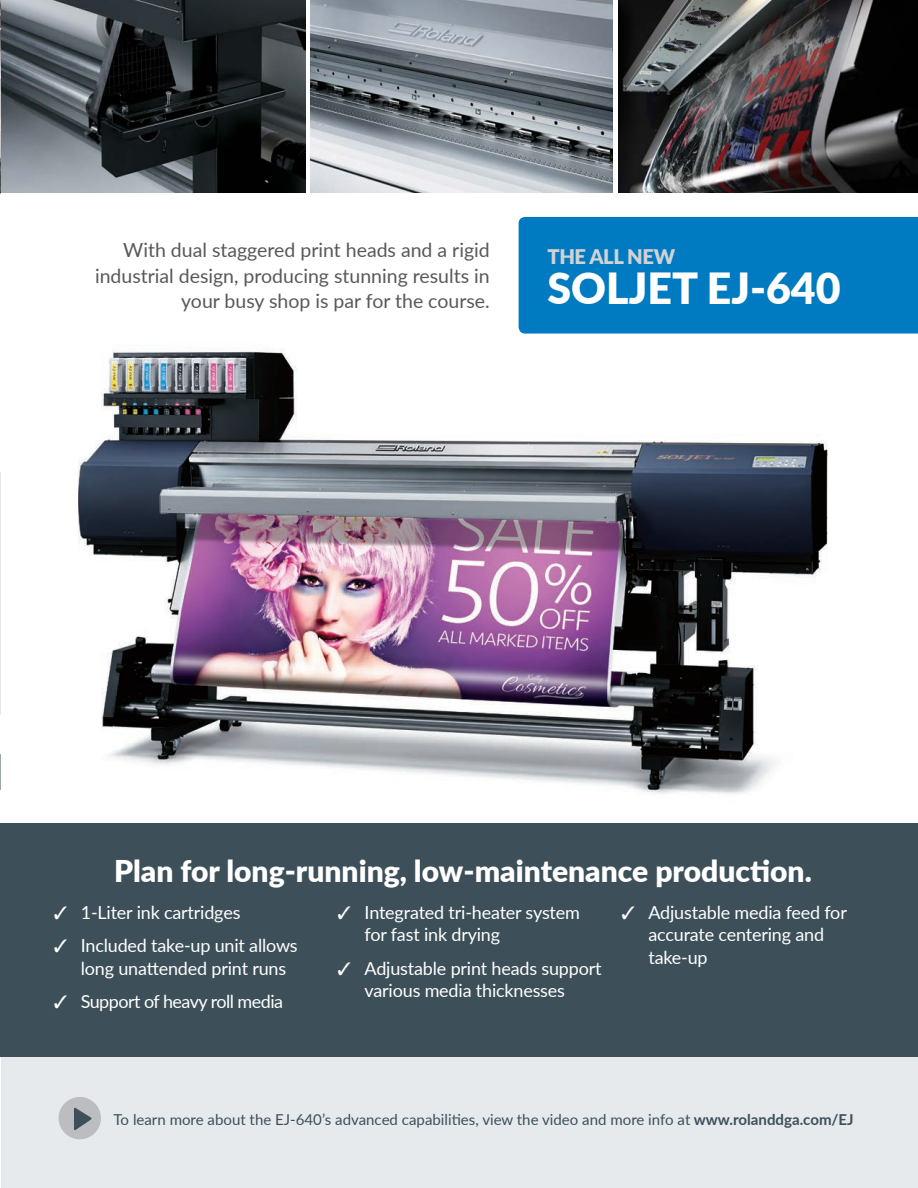
<style>
.page{position:relative;width:918px;height:1188px;background:#fff}
.page>*{position:absolute;margin:0;border:0;box-sizing:border-box;transform-origin:0 0}
.t1{font:900 42.9px "Lato";color:#fff}
.t2{font:900 30px "Lato";color:#fff}
.t3{font:900 20.1px "Lato";letter-spacing:-.02em;color:#d1d2d4}
.t4{font:19.5px/25.5px "Lato";color:#57585a;text-align:right}
.t5{font:18px/22.5px "Lato";letter-spacing:-.01em;color:#fff}
.t6{font:18px "Lato";letter-spacing:-.03em;color:#fff}
.t7{font:15px "Lato";color:#3d4f59}
.s1{font-weight:700}
</style>
<div class="page">
<img style="left:78px;top:321px;width:750px;height:473px">
<div style="left:2px;top:1053px;width:916px;height:135px;background:#e6eaed"></div>
<hr style="left:0;top:472px;width:1px;height:244px;background:#e6eaed">
<div style="left:1px;top:824px;width:917px;height:233px;background:#3d4f59"></div>
<div style="left:519px;top:217px;width:399px;height:117px;background:#007ac0"></div>
<img style="left:0;top:0;width:305px;height:193px">
<img style="left:618px;top:0;width:300px;height:193px">
<img style="left:311px;top:0;width:302px;height:193px">
<hr style="left:0;top:754px;width:1px;height:36px;background:#3b505a">
<hr style="left:0;top:158px;width:1px;height:35px;background:#3b505a">
<div style="left:59px;top:1097px;width:42px;height:42px;background:#bcbdc0;border-radius:50%"></div>
<svg style="left:74px;top:1107px;width:18px;height:24px"></svg>
<p class="t4" style="left:95px;top:237px;width:396px">With dual staggered print heads and a rigid industrial design, producing stunning results in your busy shop is par for the course.</p>
<p class="t3" style="left:548px;top:241px;width:129px">THE ALL NEW</p>
<h1 class="t1" style="left:548px;top:256px;width:295px">SOLJET EJ-640</h1>
<h2 class="t2" style="left:114px;top:848px;width:699px">Plan for long-running, low-maintenance production.</h2>
<p class="t5" style="left:54px;top:900px;width:188px">✓ 1-Liter ink cartridges</p>
<p class="t5" style="left:81px;top:934px;width:218px;text-indent:-27px">✓ Included take-up unit allows long unattended print runs</p>
<p class="t6" style="left:54px;top:989px;width:231px">✓ Support of heavy roll media</p>
<p class="t5" style="left:365px;top:900px;width:217px;text-indent:-27px">✓ Integrated tri-heater system for fast ink drying</p>
<p class="t5" style="left:338px;top:956px;width:265px;text-align:center">✓ Adjustable print heads support various media thicknesses</p>
<p class="t5" style="left:648px;top:900px;width:200px;text-indent:-27px">✓ Adjustable media feed for accurate centering and take-up</p>
<p class="t7" style="left:114px;top:1109px;width:742px">To learn more about the EJ-640’s advanced capabilities, view the video and more info at <span class="s1">www.rolanddga.com/EJ</span></p>
</div>
